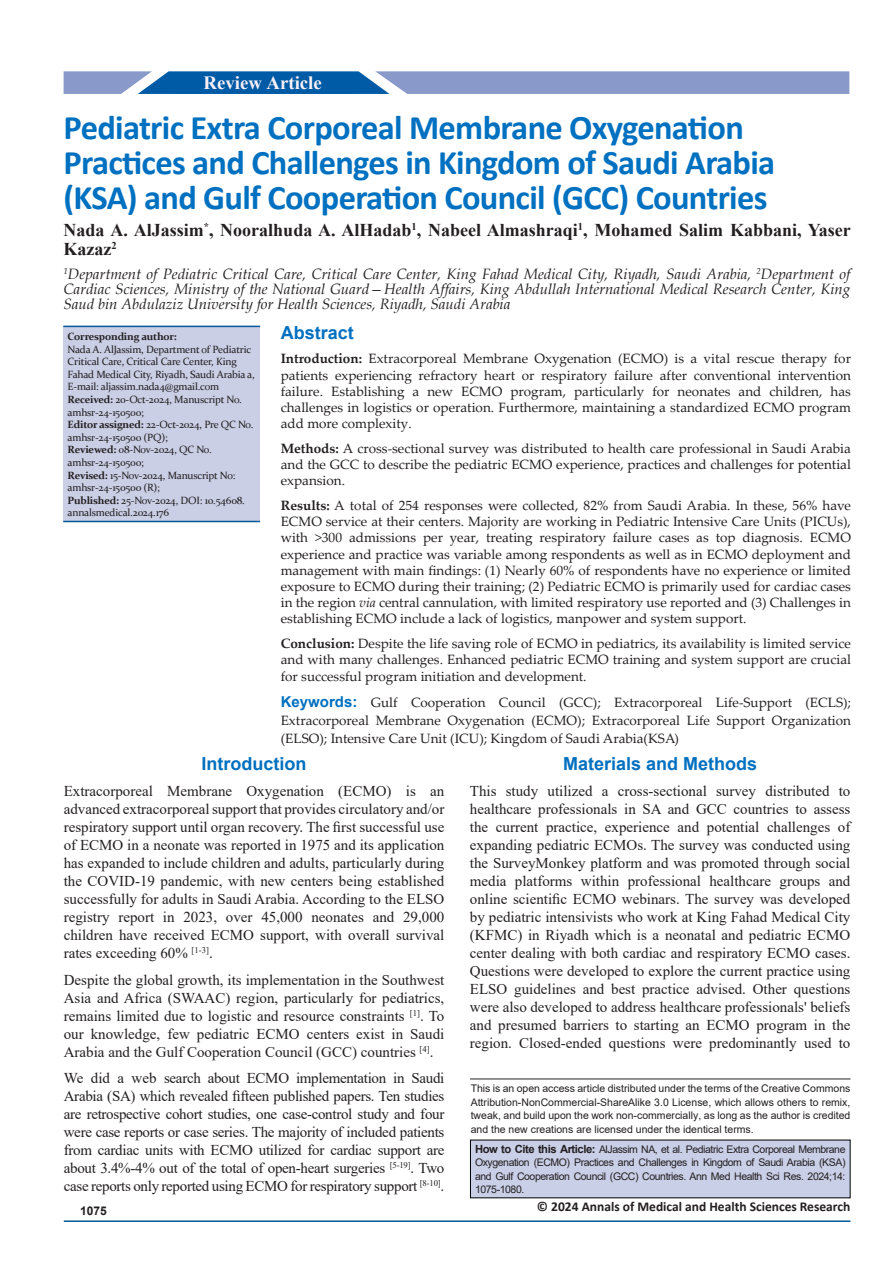
<style>
.page{position:relative;width:893px;height:1263px;background:#fff}
.page>*{position:absolute;margin:0;border:0;box-sizing:border-box;transform-origin:0 0}
.t1{font:700 34.5px/35px "Calibri";letter-spacing:-.02em;color:#0070c0}
.t2{font:700 18.75px "Times New Roman";color:#fff}
.t3{font:700 18.75px "Times New Roman";color:#faf1f6}
.heading_2{font:700 18px/18.6px "Times New Roman";color:#231f20}
.Heading_1{font:700 18px "Arial";color:#0070c0}
.bd{font:15px/18px "Times New Roman";color:#231f20;text-align:justify}
.heading_2-2{font:italic 15px/15px "Book Antiqua";color:#231f20;text-align:justify}
.bd-2{font:13.5px/16.2px "Palatino Linotype";color:#231f20;text-align:justify}
.t4{font:700 13.5px "Calibri";color:#231f20}
.t5{font:700 12px "Arial";color:#231f20}
.SSH{font:10.5px/13.5px "Arial";letter-spacing:-.02em;color:#231f20;text-align:justify}
.t6{font:10.5px/12.6px "Constantia";letter-spacing:-.02em;color:#231f20}
.t7{font:700 10.5px "Constantia";letter-spacing:-.02em;color:#231f20}
.s1{font-weight:700}
.s2{font-style:italic}
.s3{font-family:"Arial";font-weight:700;font-size:15px;color:#0070c0}
.s4{font-weight:700;font-size:11.25px}
</style>
<div class="page">
<hr style="left:64px;top:1220px;width:786px;height:2px;background:#005996">
<svg style="left:64px;top:71px;width:785px;height:23px;background:#869ccb"></svg>
<div style="left:175px;top:72px;width:178px;height:22px;background:#005ba6"></div>
<div style="left:470px;top:1140px;width:380px;height:58px;background:#c9cfe7"></div>
<hr style="left:470px;top:1079px;width:380px;height:1px;background:#231f20">
<div style="left:63px;top:327px;width:197px;height:194px;background:#cacfe6"></div>
<hr style="left:63px;top:326px;width:197px;height:1px;background:#005996">
<hr style="left:63px;top:521px;width:197px;height:1px;background:#005996">
<p class="t2" style="left:200px;top:68px;width:129px">Original Article</p>
<p class="t3" style="left:204px;top:69px;width:120px">Review Article</p>
<p class="t1" style="left:64px;top:110px;width:713px">Pediatric Extra Corporeal Membrane Oxygenation<br>Practices and Challenges in Kingdom of Saudi Arabia (KSA) and Gulf Cooperation Council (GCC) Countries</p>
<p class="heading_2" style="left:64px;top:221px;width:789px">Nada A. AlJassim<sup>*</sup>, Nooralhuda A. AlHadab<sup>1</sup>, Nabeel Almashraqi<sup>1</sup>, Mohamed Salim Kabbani, Yaser<br>Kazaz<sup>2</sup></p>
<p class="heading_2-2" style="left:64px;top:266px;width:788px"><sup>1</sup>Department of Pediatric Critical Care, Critical Care Center, King Fahad Medical City, Riyadh, Saudi Arabia, <sup>2</sup>Department of Cardiac Sciences, Ministry of the National Guard—Health Affairs, King Abdullah International Medical Research Center, King Saud bin Abdulaziz University for Health Sciences, Riyadh, Saudi Arabia</p>
<p class="t7" style="left:68px;top:329px;width:111px">Corresponding author:</p>
<p class="t6" style="left:68px;top:342px;width:189px">Nada A. AlJassim, Department of Pediatric Critical Care, Critical Care Center, King Fahad Medical City, Riyadh, Saudi Arabia a, E-mail: aljassim.nada4@gmail.com</p>
<p class="t6" style="left:68px;top:393px;width:176px"><span class="s1">Received:</span> 20-Oct-2024, Manuscript No. amhsr-24-150500;</p>
<p class="t6" style="left:68px;top:418px;width:187px"><span class="s1">Editor assigned:</span> 22-Oct-2024, Pre QC No. amhsr-24-150500 (PQ);</p>
<p class="t6" style="left:68px;top:443px;width:146px"><span class="s1">Reviewed:</span> 08-Nov-2024, QC No. amhsr-24-150500;</p>
<p class="t6" style="left:68px;top:468px;width:169px"><span class="s1">Revised:</span> 15-Nov-2024, Manuscript No: amhsr-24-150500 (R);</p>
<p class="t6" style="left:68px;top:493px;width:179px"><span class="s1">Published:</span> 25-Nov-2024, DOI: 10.54608. annalsmedical.2024.176</p>
<p class="Heading_1" style="left:281px;top:320px;width:75px">Abstract</p>
<p class="bd-2" style="left:281px;top:350px;width:572px"><span class="s1">Introduction:</span> Extracorporeal Membrane Oxygenation (ECMO) is a vital rescue therapy for patients experiencing refractory heart or respiratory failure after conventional intervention failure. Establishing a new ECMO program, particularly for neonates and children, has challenges in logistics or operation. Furthermore, maintaining a standardized ECMO program add more complexity.</p>
<p class="bd-2" style="left:281px;top:440px;width:572px"><span class="s1">Methods:</span> A cross-sectional survey was distributed to health care professional in Saudi Arabia and the GCC to describe the pediatric ECMO experience, practices and challenges for potential expansion.</p>
<p class="bd-2" style="left:281px;top:497px;width:572px"><span class="s1">Results:</span> A total of 254 responses were collected, 82% from Saudi Arabia. In these, 56% have ECMO service at their centers. Majority are working in Pediatric Intensive Care Units (PICUs), with &gt;300 admissions per year, treating respiratory failure cases as top diagnosis. ECMO experience and practice was variable among respondents as well as in ECMO deployment and management with main findings: (1) Nearly 60% of respondents have no experience or limited exposure to ECMO during their training; (2) Pediatric ECMO is primarily used for cardiac cases in the region <span class="s2">via</span> central cannulation, with limited respiratory use reported and (3) Challenges in establishing ECMO include a lack of logistics, manpower and system support.</p>
<p class="bd-2" style="left:281px;top:635px;width:572px"><span class="s1">Conclusion:</span> Despite the life saving role of ECMO in pediatrics, its availability is limited service and with many challenges. Enhanced pediatric ECMO training and system support are crucial for successful program initiation and development.</p>
<p class="bd-2" style="left:281px;top:693px;width:572px;line-height:18px"><span class="s3">Keywords:</span> Gulf Cooperation Council (GCC); Extracorporeal Life-Support (ECLS); Extracorporeal Membrane Oxygenation (ECMO); Extracorporeal Life Support Organization (ELSO); Intensive Care Unit (ICU); Kingdom of Saudi Arabia(KSA)</p>
<p class="Heading_1" style="left:202px;top:751px;width:106px">Introduction</p>
<p class="bd" style="left:64px;top:782px;width:382px">Extracorporeal Membrane Oxygenation (ECMO) is an advanced extracorporeal support that provides circulatory and/or respiratory support until organ recovery. The first successful use of ECMO in a neonate was reported in 1975 and its application has expanded to include children and adults, particularly during the COVID-19 pandemic, with new centers being established successfully for adults in Saudi Arabia. According to the ELSO registry report in 2023, over 45,000 neonates and 29,000 children have received ECMO support, with overall survival rates exceeding 60% <sup>[1-3]</sup>.</p>
<p class="bd" style="left:64px;top:970px;width:382px">Despite the global growth, its implementation in the Southwest Asia and Africa (SWAAC) region, particularly for pediatrics, remains limited due to logistic and resource constraints <sup>[1]</sup>. To our knowledge, few pediatric ECMO centers exist in Saudi Arabia and the Gulf Cooperation Council (GCC) countries <sup>[4]</sup>.</p>
<p class="bd" style="left:64px;top:1069px;width:382px">We did a web search about ECMO implementation in Saudi Arabia (SA) which revealed fifteen published papers. Ten studies are retrospective cohort studies, one case-control study and four were case reports or case series. The majority of included patients from cardiac units with ECMO utilized for cardiac support are about 3.4%-4% out of the total of open-heart surgeries <sup>[5-19]</sup>. Two case reports only reported using ECMO for respiratory support <sup>[8-10]</sup>.</p>
<p class="Heading_1" style="left:563px;top:751px;width:196px">Materials and Methods</p>
<p class="bd" style="left:470px;top:782px;width:382px">This study utilized a cross-sectional survey distributed to healthcare professionals in SA and GCC countries to assess the current practice, experience and potential challenges of expanding pediatric ECMOs. The survey was conducted using the SurveyMonkey platform and was promoted through social media platforms within professional healthcare groups and online scientific ECMO webinars. The survey was developed by pediatric intensivists who work at King Fahad Medical City (KFMC) in Riyadh which is a neonatal and pediatric ECMO center dealing with both cardiac and respiratory ECMO cases.<br>Questions were developed to explore the current practice using ELSO guidelines and best practice advised. Other questions were also developed to address healthcare professionals' beliefs and presumed barriers to starting an ECMO program in the region. Closed-ended questions were predominantly used to</p>
<p class="SSH" style="left:471px;top:1082px;width:381px">This is an open access article distributed under the terms of the Creative Commons Attribution‑NonCommercial‑ShareAlike 3.0 License, which allows others to remix, tweak, and build upon the work non‑commercially, as long as the author is credited and the new creations are licensed under the identical terms.</p>
<p class="SSH" style="left:475px;top:1142px;width:372px"><span class="s4">How to Cite this Article:</span> AlJassim NA, et al. Pediatric Extra Corporeal Membrane Oxygenation (ECMO) Practices and Challenges in Kingdom of Saudi Arabia (KSA) and Gulf Cooperation Council (GCC) Countries. Ann Med Health Sci Res. 2024;14:<br>1075-1080.</p>
<p class="t5" style="left:80px;top:1202px;width:28px">1075</p>
<p class="t4" style="left:537px;top:1197px;width:315px">© 2024 Annals of Medical and Health Sciences Research</p>
</div>
